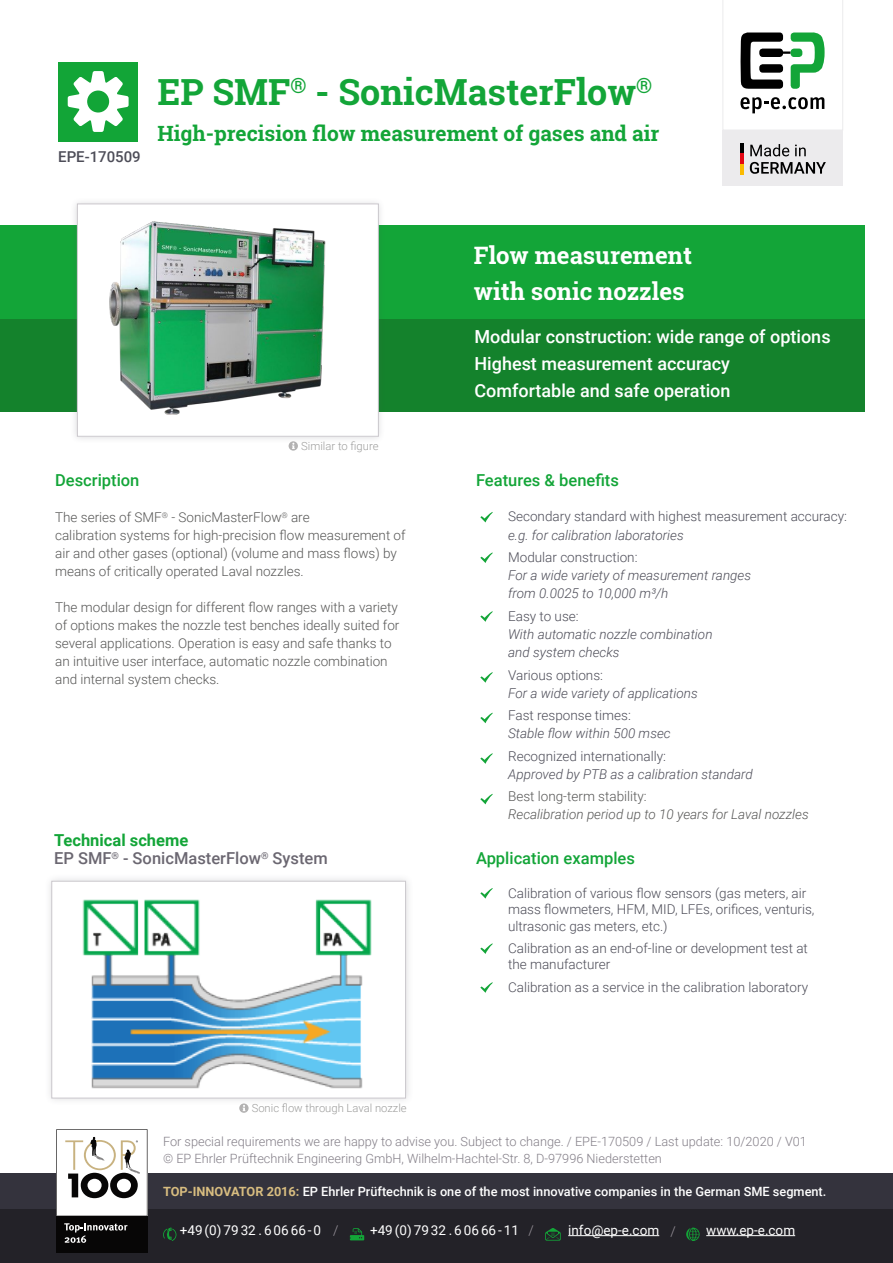
<style>
.page{position:relative;width:893px;height:1263px;background:#fff}
.page>*{position:absolute;margin:0;border:0;box-sizing:border-box;transform-origin:0 0}
.t1{font:700 36px "Roboto Slab";color:#13a538}
.t2{font:700 24px/36px "Roboto Slab";color:#fff}
.t3{font:700 21px "Roboto Slab";color:#13a538}
.t4{font:500 18px/27px "Roboto";color:#fff}
.t5{font:500 16.5px "Roboto";color:#13a538}
.t6{font:500 16.5px/18px "Roboto";color:#6b6771}
.t7{font:500 15px "Roboto";color:#4d4d58}
.t8{font:300 13.5px/18px "Roboto";color:#575756}
.t9{font:300 13.5px/16.5px "Roboto";color:#4d4d58}
.t10{font:italic 300 13.5px/18.1px "Roboto";color:#4d4d58}
.t11{font:13.5px "Roboto";color:#fff}
.t12{font:italic 300 13.5px "Roboto";color:#575756}
.t13{font:300 12.75px/16.5px "Roboto";color:#837e87}
.t14{font:500 12.75px "Roboto";color:#fff}
.t15{font:300 11.25px "Roboto";color:#9d9d9c}
.s1{font-weight:700;color:#13a538}
.s2{font-weight:700;color:#d8bd80}
.s3{font-weight:300;color:#9d989f}
</style>
<div class="page">
<div style="left:0;top:1174px;width:893px;height:38px;background:#34333d"></div>
<div style="left:0;top:1210px;width:893px;height:53px;background:#232228"></div>
<svg style="left:56px;top:1129px;width:91px;height:87px"></svg>
<div style="left:56px;top:1216px;width:91px;height:36px;background:#070606"></div>
<svg style="left:64px;top:1223px;width:64px;height:20px"></svg>
<svg style="left:163px;top:1227px;width:13px;height:14px"></svg>
<svg style="left:350px;top:1228px;width:14px;height:12px"></svg>
<svg style="left:545px;top:1228px;width:16px;height:12px"></svg>
<hr style="left:568px;top:1235px;width:91px;height:1px;background:#fff">
<svg style="left:686px;top:1227px;width:14px;height:14px"></svg>
<hr style="left:706px;top:1235px;width:89px;height:1px;background:#fff">
<div style="left:0;top:318px;width:865px;height:94px;background:#14822c"></div>
<div style="left:0;top:225px;width:865px;height:93px;background:#13a538"></div>
<div style="left:70px;top:197px;width:316px;height:246px;background:#4d4d58;opacity:.2"></div>
<div style="left:79px;top:206px;width:298px;height:228px;background:#fff"></div>
<div style="left:77px;top:204px;width:302px;height:232px;border:1px solid #cbc8cd"></div>
<svg style="left:722px;top:0;width:121px;height:131px"></svg>
<div style="left:722px;top:131px;width:121px;height:55px;background:#ecebed"></div>
<svg style="left:741px;top:143px;width:3px;height:32px"></svg>
<svg style="left:750px;top:144px;width:56px;height:12px"></svg>
<svg style="left:750px;top:162px;width:76px;height:12px"></svg>
<div style="left:58px;top:62px;width:80px;height:79px;background:#12a537"></div>
<svg style="left:68px;top:71px;width:61px;height:61px"></svg>
<svg style="left:289px;top:441px;width:9px;height:10px"></svg>
<svg style="left:480px;top:512px;width:13px;height:10px"></svg>
<svg style="left:480px;top:552px;width:13px;height:11px"></svg>
<svg style="left:480px;top:611px;width:13px;height:11px"></svg>
<svg style="left:480px;top:672px;width:13px;height:11px"></svg>
<svg style="left:480px;top:713px;width:13px;height:10px"></svg>
<svg style="left:480px;top:753px;width:13px;height:11px"></svg>
<svg style="left:480px;top:794px;width:13px;height:10px"></svg>
<svg style="left:480px;top:888px;width:13px;height:10px"></svg>
<svg style="left:480px;top:943px;width:13px;height:11px"></svg>
<svg style="left:480px;top:982px;width:13px;height:11px"></svg>
<img style="left:106px;top:215px;width:224px;height:202px">
<div style="left:44px;top:873px;width:369px;height:233px;background:#4d4d58;opacity:.2"></div>
<img style="left:54px;top:883px;width:350px;height:213px">
<div style="left:52px;top:881px;width:354px;height:217px;border:1px solid #cbc8cd"></div>
<img style="left:78px;top:895px;width:296px;height:200px">
<svg style="left:239px;top:1103px;width:10px;height:10px"></svg>
<p class="t7" style="left:58px;top:146px;width:84px">EPE-170509</p>
<h1 class="t1" style="left:157px;top:67px;width:496px">EP SMF<sup>®</sup> - SonicMasterFlow<sup>®</sup></h1>
<h3 class="t3" style="left:157px;top:119px;width:503px">High-precision flow measurement of gases and air</h3>
<p class="t15" style="left:301px;top:438px;width:79px">Similar to figure</p>
<h2 class="t2" style="left:474px;top:237px;width:220px">Flow measurement with sonic nozzles</h2>
<h3 class="t4" style="left:474px;top:322px;width:358px">Modular construction: wide range of options<br>Highest measurement accuracy<br>Comfortable and safe operation</h3>
<p class="t5" style="left:55px;top:469px;width:86px">Description</p>
<p class="t8" style="left:55px;top:508px;width:352px">The series of SMF<sup>®</sup> - SonicMasterFlow<sup>®</sup> are<br>calibration systems for high-precision flow measurement of air and other gases (optional) (volume and mass flows) by means of critically operated Laval nozzles.</p>
<p class="t8" style="left:55px;top:598px;width:346px">The modular design for different flow ranges with a variety of options makes the nozzle test benches ideally suited for several applications. Operation is easy and safe thanks to an intuitive user interface, automatic nozzle combination and internal system checks.</p>
<p class="t6" style="left:54px;top:831px;width:275px"><span class="s1">Technical scheme<br></span>EP SMF<sup>®</sup> - SonicMasterFlow<sup>®</sup> System</p>
<p class="t15" style="left:252px;top:1100px;width:157px">Sonic flow through Laval nozzle</p>
<p class="t5" style="left:476px;top:469px;width:144px">Features &amp; benefits</p>
<p class="t9" style="left:508px;top:508px;width:340px">Secondary standard with highest measurement accuracy:</p>
<p class="t10" style="left:508px;top:525px;width:177px">e.g. for calibration laboratories</p>
<p class="t9" style="left:508px;top:548px;width:131px">Modular construction:</p>
<p class="t10" style="left:508px;top:566px;width:245px">For a wide variety of measurement ranges from 0.0025 to 10,000 m³/h</p>
<p class="t9" style="left:508px;top:607px;width:72px">Easy to use:</p>
<p class="t10" style="left:508px;top:624px;width:206px">With automatic nozzle combination and system checks</p>
<p class="t9" style="left:508px;top:666px;width:96px">Various options:</p>
<p class="t10" style="left:508px;top:683px;width:191px">For a wide variety of applications</p>
<p class="t9" style="left:508px;top:706px;width:124px">Fast response times:</p>
<p class="t10" style="left:508px;top:724px;width:164px">Stable flow within 500 msec</p>
<p class="t9" style="left:508px;top:747px;width:160px">Recognized internationally:</p>
<p class="t10" style="left:508px;top:764px;width:246px">Approved by PTB as a calibration standard</p>
<p class="t8" style="left:508px;top:787px;width:140px">Best long-term stability:</p>
<p class="t12" style="left:508px;top:805px;width:302px">Recalibration period up to 10 years for Laval nozzles</p>
<p class="t5" style="left:476px;top:847px;width:160px">Application examples</p>
<p class="t9" style="left:508px;top:884px;width:308px">Calibration of various flow sensors (gas meters, air mass flowmeters, HFM, MID, LFEs, orifices, venturis, ultrasonic gas meters, etc.)</p>
<p class="t9" style="left:508px;top:939px;width:301px">Calibration as an end-of-line or development test at the manufacturer</p>
<p class="t9" style="left:508px;top:979px;width:301px">Calibration as a service in the calibration laboratory</p>
<p class="t13" style="left:163px;top:1133px;width:645px">For special requirements we are happy to advise you. Subject to change. / EPE-170509 / Last update: 10/2020 / V01 © EP Ehrler Prüftechnik Engineering GmbH, Wilhelm-Hachtel-Str. 8, D-97996 Niederstetten</p>
<p class="t14" style="left:163px;top:1182px;width:665px"><span class="s2">TOP-INNOVATOR 2016:</span> EP Ehrler Prüftechnik is one of the most innovative companies in the German SME segment.</p>
<p class="t11" style="left:180px;top:1220px;width:160px">+49 (0) 79 32 . 6 06 66 - 0 <span class="s3">/</span></p>
<p class="t11" style="left:370px;top:1220px;width:165px">+49 (0) 79 32 . 6 06 66 - 11 <span class="s3">/</span></p>
<p class="t11" style="left:568px;top:1220px;width:109px">info@ep-e.com <span class="s3">/</span></p>
<p class="t11" style="left:706px;top:1220px;width:90px">www.ep-e.com</p>
</div>
